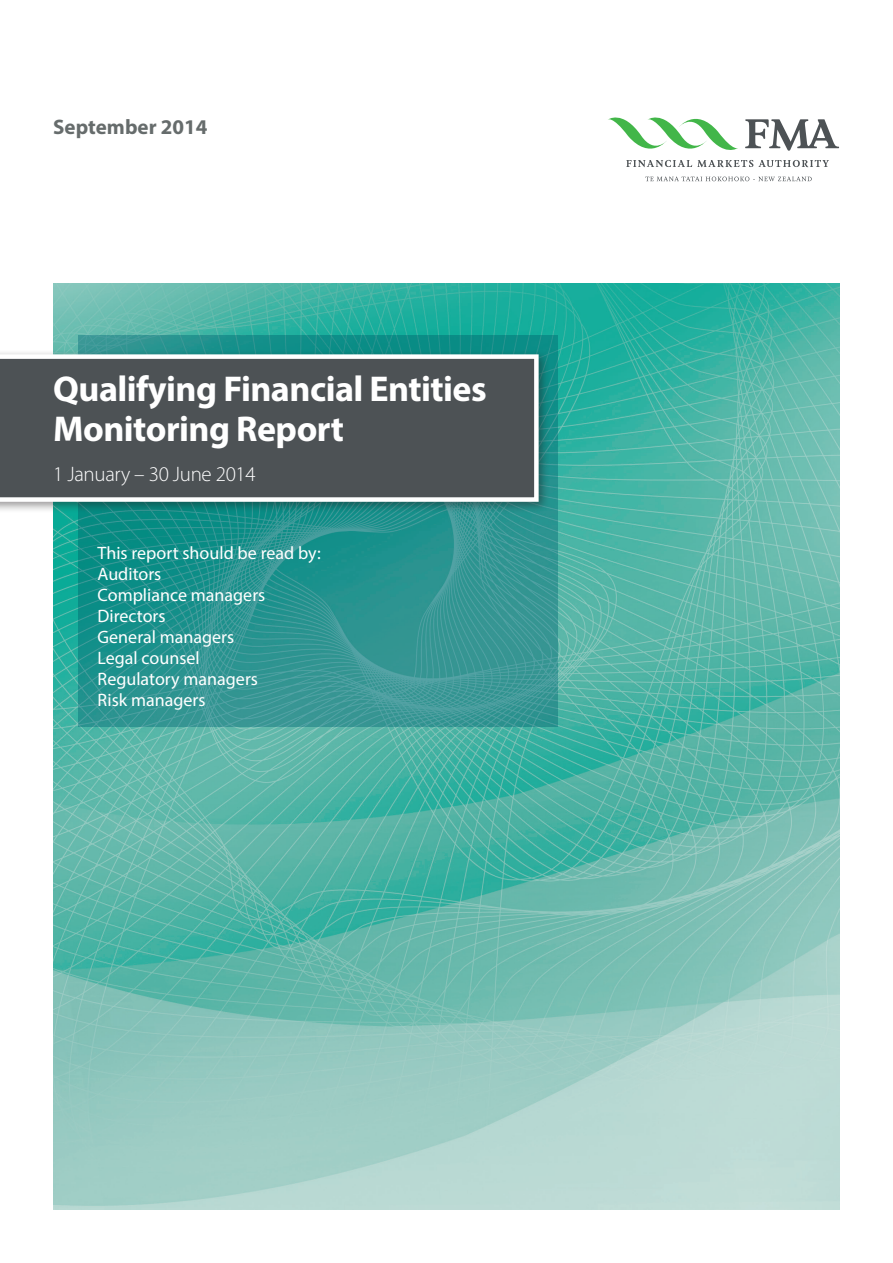
<style>
.page{position:relative;width:893px;height:1263px;background:#fff}
.page>*{position:absolute;margin:0;border:0;box-sizing:border-box;transform-origin:0 0}
.Report_Title{font:700 36px/40.5px "Myriad Pro";letter-spacing:-.015em;color:#fff}
.Report_Title_Dates{font:300 21px "Myriad Pro";letter-spacing:-.015em;color:#fff}
.Document_Date{font:700 21px "Myriad Pro";color:#666c6c}
.t1{font:18px/21px "Myriad Pro";color:#fff}
</style>
<div class="page">
<img style="left:54px;top:283px;width:786px;height:926px">
<svg style="left:645px;top:177px;width:167px;height:4px"></svg>
<svg style="left:608px;top:117px;width:231px;height:50px"></svg>
<svg style="left:78px;top:335px;width:479px;height:392px;background:#2b9491"></svg>
<div style="left:0;top:349px;width:550px;height:164px;background:#231f20;opacity:.45"></div>
<svg style="left:0;top:354px;width:539px;height:148px;background:#595e60"></svg>
<p class="Document_Date" style="left:53px;top:113px;width:156px">September 2014</p>
<p class="Report_Title" style="left:53px;top:367px;width:435px">Qualifying Financial Entities<br>Monitoring Report</p>
<p class="Report_Title_Dates" style="left:53px;top:462px;width:204px">1 January – 30 June 2014</p>
<p class="t1" style="left:98px;top:542px;width:225px">This report should be read by:<br>Auditors<br>Compliance managers<br>Directors<br>General managers<br>Legal counsel<br>Regulatory managers<br>Risk managers</p>
</div>
